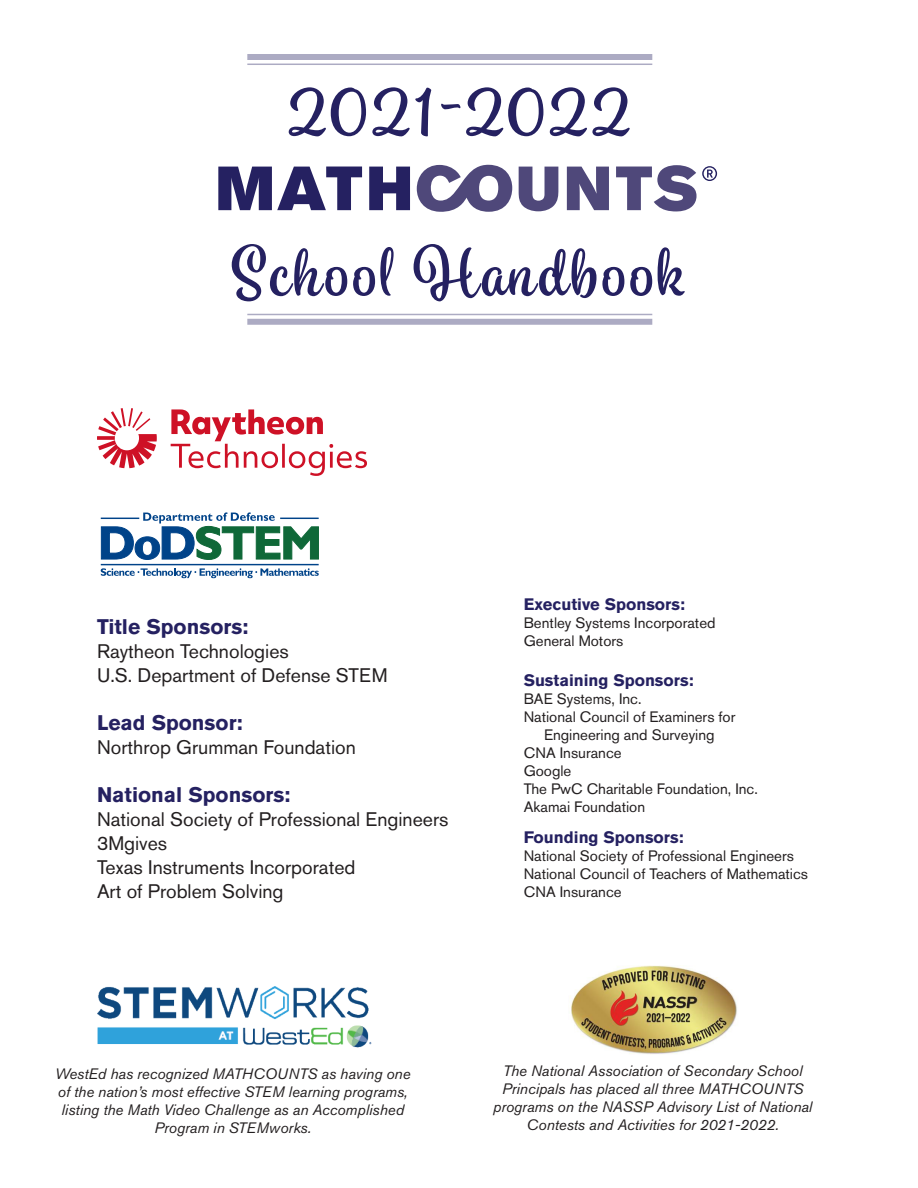
<style>
.page{position:relative;width:918px;height:1188px;background:#fff}
.page>*{position:absolute;margin:0;border:0;box-sizing:border-box;transform-origin:0 0}
.t1{font:700 67.5px "Spumante";letter-spacing:.05em;color:#252161}
.t2{font:700 21px "Akzidenz Grotesk BE";color:#252161}
.t3{font:19.5px "Akzidenz Grotesk BE";color:#231f20}
.t4{font:700 16.5px "Akzidenz Grotesk BE";color:#252161}
.t5{font:italic 15px/18px "Akzidenz Grotesk BE";color:#231f20;text-align:center}
.t6{font:15px "Akzidenz Grotesk BE";color:#231f20}
</style>
<div class="page">
<svg style="left:218px;top:167px;width:192px;height:43px"></svg>
<svg style="left:417px;top:165px;width:300px;height:47px"></svg>
<div style="left:247px;top:319px;width:405px;height:6px;background:#acabc3"></div>
<hr style="left:247px;top:314px;width:405px;height:1px;background:#252161">
<div style="left:247px;top:54px;width:405px;height:6px;background:#acabc3"></div>
<hr style="left:247px;top:64px;width:405px;height:1px;background:#252161">
<img style="left:97px;top:987px;width:275px;height:60px">
<img style="left:570px;top:965px;width:167px;height:89px">
<svg style="left:101px;top:512px;width:218px;height:48px"></svg>
<svg style="left:101px;top:568px;width:218px;height:10px"></svg>
<hr style="left:280px;top:518px;width:39px;height:1px;background:#004389">
<hr style="left:101px;top:518px;width:38px;height:1px;background:#004389">
<hr style="left:101px;top:564px;width:218px;height:1px;background:#004389">
<svg style="left:97px;top:408px;width:270px;height:68px"></svg>
<p class="t1" style="left:287px;top:73px;width:345px">2021-2022</p>
<p class="t1" style="left:232px;top:232px;width:455px">School Handbook</p>
<p class="t2" style="left:97px;top:614px;width:153px">Title Sponsors:</p>
<p class="t3" style="left:97px;top:639px;width:193px">Raytheon Technologies</p>
<p class="t3" style="left:97px;top:663px;width:292px">U.S. Department of Defense STEM</p>
<p class="t2" style="left:97px;top:710px;width:147px">Lead Sponsor:</p>
<p class="t3" style="left:97px;top:735px;width:260px">Northrop Grumman Foundation</p>
<p class="t2" style="left:97px;top:782px;width:195px">National Sponsors:</p>
<p class="t3" style="left:97px;top:807px;width:353px">National Society of Professional Engineers</p>
<p class="t3" style="left:97px;top:831px;width:72px">3Mgives</p>
<p class="t3" style="left:97px;top:855px;width:260px">Texas Instruments Incorporated</p>
<p class="t3" style="left:97px;top:879px;width:188px">Art of Problem Solving</p>
<p class="t4" style="left:524px;top:595px;width:163px">Executive Sponsors:</p>
<p class="t6" style="left:524px;top:614px;width:193px">Bentley Systems Incorporated</p>
<p class="t6" style="left:524px;top:632px;width:101px">General Motors</p>
<p class="t4" style="left:524px;top:670px;width:171px">Sustaining Sponsors:</p>
<p class="t6" style="left:524px;top:689px;width:119px">BAE Systems, Inc.</p>
<p class="t6" style="left:524px;top:707px;width:213px">National Council of Examiners for</p>
<p class="t6" style="left:544px;top:725px;width:172px">Engineering and Surveying</p>
<p class="t6" style="left:524px;top:743px;width:100px">CNA Insurance</p>
<p class="t6" style="left:524px;top:761px;width:49px">Google</p>
<p class="t6" style="left:524px;top:779px;width:236px">The PwC Charitable Foundation, Inc.</p>
<p class="t6" style="left:524px;top:797px;width:123px">Akamai Foundation</p>
<p class="t4" style="left:524px;top:828px;width:161px">Founding Sponsors:</p>
<p class="t6" style="left:524px;top:847px;width:272px">National Society of Professional Engineers</p>
<p class="t6" style="left:524px;top:865px;width:286px">National Council of Teachers of Mathematics</p>
<p class="t6" style="left:524px;top:883px;width:100px">CNA Insurance</p>
<p class="t5" style="left:55px;top:1065px;width:357px">WestEd has recognized MATHCOUNTS as having one of the nation’s most effective STEM learning programs, listing the Math Video Challenge as an Accomplished Program in STEMworks.</p>
<p class="t5" style="left:503px;top:1062px;width:301px">The National Association of Secondary School</p>
<p class="t5" style="left:502px;top:1080px;width:303px">Principals has placed all three MATHCOUNTS</p>
<p class="t5" style="left:493px;top:1098px;width:321px">programs on the NASSP Advisory List of National</p>
<p class="t5" style="left:527px;top:1116px;width:254px">Contests and Activities for 2021-2022.</p>
</div>
